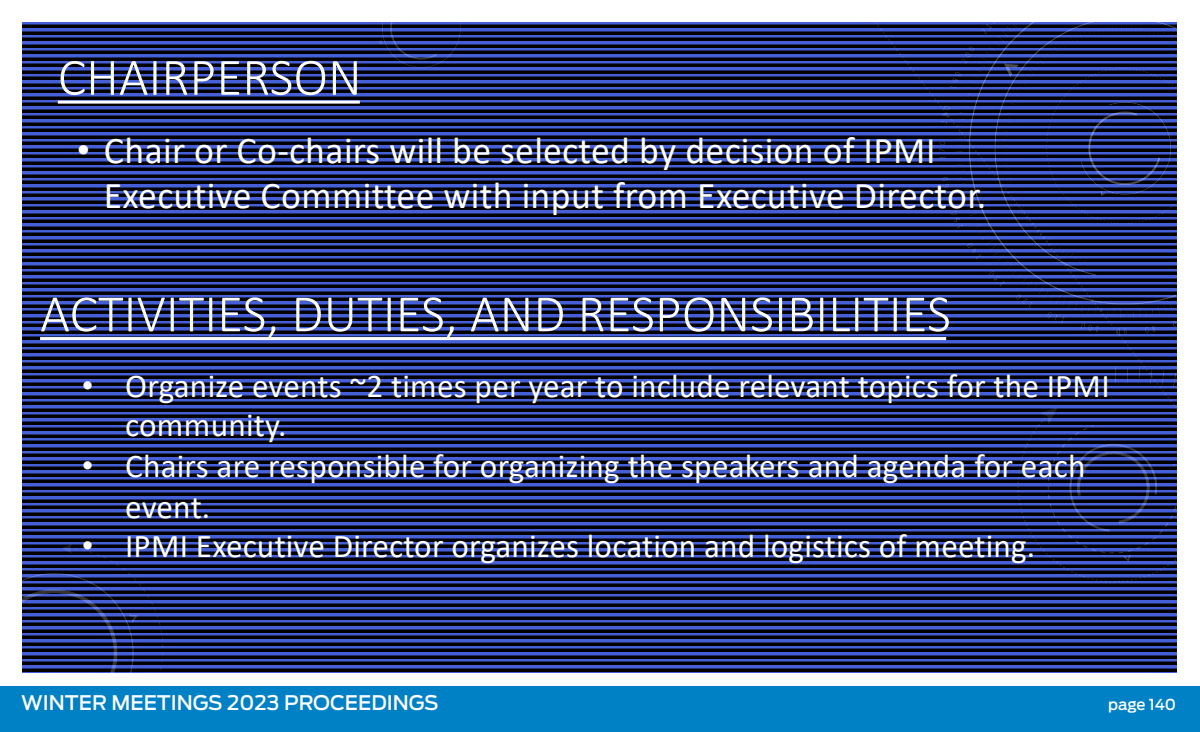
<style>
.page{position:relative;width:1200px;height:732px;background:#fff}
.page>*{position:absolute;margin:0;border:0;box-sizing:border-box;transform-origin:0 0}
.t1{font:300 52.88px "Calibri";color:#fff}
.t2{font:37.75px/45.2px "Calibri";letter-spacing:.005em;color:#fff}
.t3{font:33.25px/39.5px "Calibri";letter-spacing:.005em;color:#fff}
.t4{font:500 20px "Ford Antenna";color:#fff}
.t5{font:500 15px "Ford Antenna";letter-spacing:-.01em;color:#fff}
.s1{font-family:"Arial"}
</style>
<div class="page">
<img style="left:23px;top:22px;width:1153px;height:650px">
<svg style="left:58px;top:100px;width:302px;height:4px"></svg>
<svg style="left:40px;top:337px;width:906px;height:3px"></svg>
<div style="left:1px;top:686px;width:1199px;height:45px;background:#0081c6"></div>
<h1 class="t1" style="left:58px;top:44px;width:305px">CHAIRPERSON</h1>
<p class="t2" style="left:104px;top:126px;width:884px;text-indent:-27px"><span class="s1">•</span> Chair or Co-chairs will be selected by decision of IPMI<br>Executive Committee with input from Executive Director.</p>
<h1 class="t1" style="left:40px;top:281px;width:912px">ACTIVITIES, DUTIES, AND RESPONSIBILITIES</h1>
<p class="t3" style="left:125px;top:365px;width:986px;text-indent:-43px"><span class="s1">•</span> Organize events ~2 times per year to include relevant topics for the IPMI community.</p>
<p class="t3" style="left:125px;top:444px;width:962px;line-height:41px;text-indent:-43px"><span class="s1">•</span> Chairs are responsible for organizing the speakers and agenda for each event.</p>
<p class="t3" style="left:82px;top:525px;width:955px"><span class="s1">•</span> IPMI Executive Director organizes location and logistics of meeting.</p>
<p class="t4" style="left:21px;top:685px;width:419px">WINTER MEETINGS 2023 PROCEEDINGS</p>
<p class="t5" style="left:1108px;top:691px;width:69px">page 140</p>
</div>
